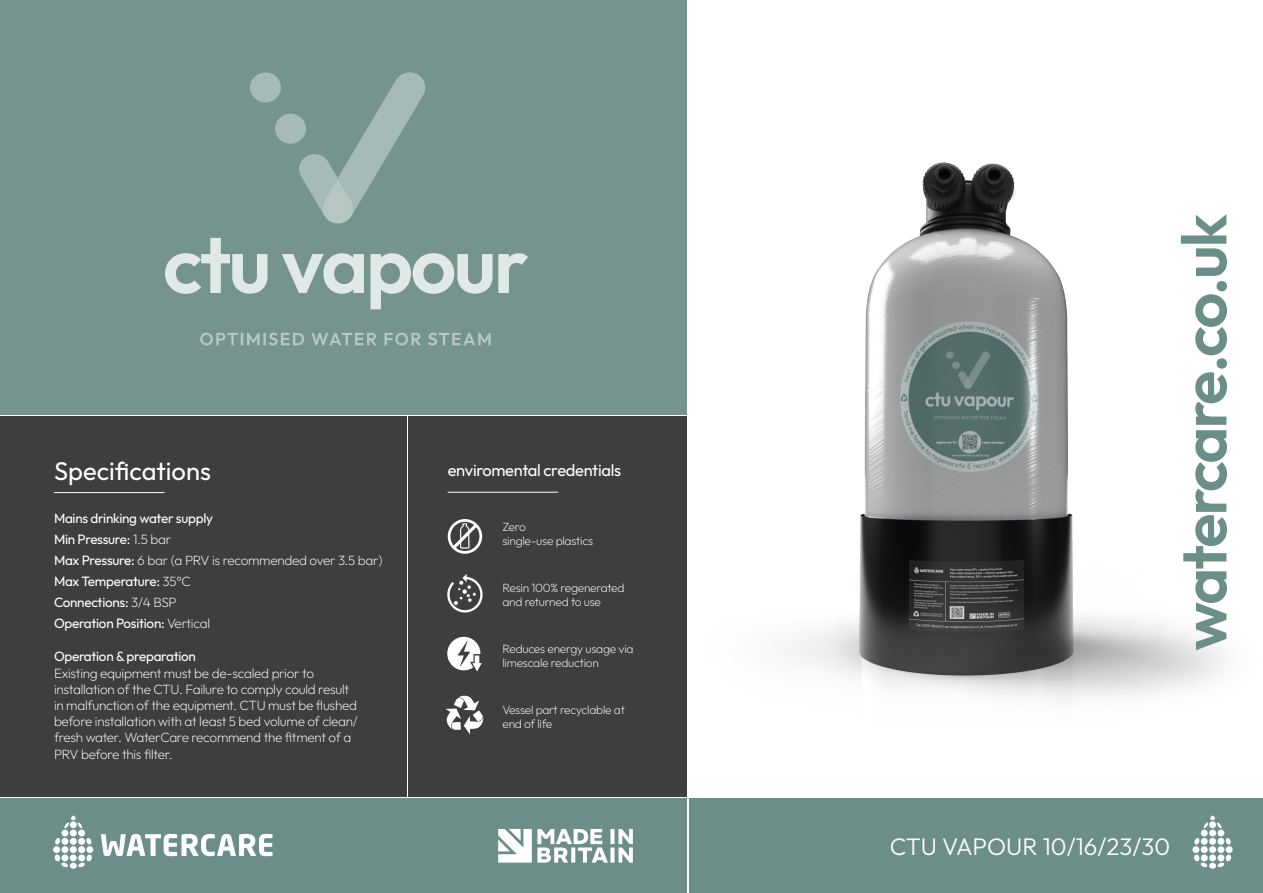
<style>
.page{position:relative;width:1263px;height:893px;background:#fff}
.page>*{position:absolute;margin:0;border:0;box-sizing:border-box;transform-origin:0 0}
.t1{font:600 63px "Outfit";letter-spacing:-.04em;color:#6c8e89}
.t2{font:25.5px "Outfit";color:#fff}
.t3{font:300 24px "Outfit";color:#fff}
.t4{font:16.5px "Outfit";letter-spacing:-.02em;color:#fff}
.t5{font:200 13.5px/16.2px "Outfit";letter-spacing:-.02em;color:#fff}
.t6{font:13.5px/21px "Outfit";letter-spacing:-.02em;color:#fff}
.t7{font:200 12px/14.4px "Outfit";letter-spacing:-.02em;color:#fff}
.s1{font-weight:200}
</style>
<div class="page">
<div style="left:0;top:799px;width:687px;height:94px;background:#6c8e89"></div>
<img style="left:787px;top:162px;width:438px;height:538px">
<div style="left:689px;top:799px;width:574px;height:94px;background:#6c8e89"></div>
<div style="left:61px;top:830px;width:7px;height:6px;background:#fff;border-radius:50%"></div>
<div style="left:70px;top:830px;width:7px;height:6px;background:#fff;border-radius:50%"></div>
<div style="left:78px;top:830px;width:7px;height:6px;background:#fff;border-radius:50%"></div>
<div style="left:70px;top:838px;width:7px;height:7px;background:#fff;border-radius:50%"></div>
<div style="left:70px;top:846px;width:7px;height:7px;background:#fff;border-radius:50%"></div>
<div style="left:70px;top:854px;width:7px;height:7px;background:#fff;border-radius:50%"></div>
<svg style="left:64px;top:815px;width:19px;height:14px"></svg>
<svg style="left:78px;top:838px;width:15px;height:29px"></svg>
<svg style="left:53px;top:838px;width:15px;height:29px"></svg>
<div style="left:70px;top:863px;width:7px;height:6px;background:#fff;border-radius:50%"></div>
<svg style="left:101px;top:834px;width:172px;height:22px"></svg>
<div style="left:1201px;top:830px;width:7px;height:6px;background:#fff;border-radius:50%"></div>
<div style="left:1209px;top:830px;width:7px;height:6px;background:#fff;border-radius:50%"></div>
<div style="left:1217px;top:830px;width:7px;height:6px;background:#fff;border-radius:50%"></div>
<div style="left:1209px;top:838px;width:7px;height:7px;background:#fff;border-radius:50%"></div>
<div style="left:1209px;top:846px;width:7px;height:7px;background:#fff;border-radius:50%"></div>
<div style="left:1209px;top:854px;width:7px;height:7px;background:#fff;border-radius:50%"></div>
<svg style="left:1203px;top:815px;width:19px;height:14px"></svg>
<svg style="left:1217px;top:838px;width:16px;height:29px"></svg>
<svg style="left:1192px;top:838px;width:15px;height:29px"></svg>
<div style="left:1209px;top:863px;width:7px;height:6px;background:#fff;border-radius:50%"></div>
<div style="left:408px;top:416px;width:279px;height:380px;background:#3e3e3f"></div>
<div style="left:0;top:416px;width:406px;height:380px;background:#3e3e3f"></div>
<div style="left:0;top:0;width:687px;height:415px;background:#75948e"></div>
<svg style="left:498px;top:829px;width:135px;height:34px"></svg>
<hr style="left:54px;top:492px;width:111px;height:1px;background:#fff">
<hr style="left:448px;top:492px;width:110px;height:1px;background:#fff">
<svg style="left:446px;top:696px;width:37px;height:38px"></svg>
<svg style="left:447px;top:636px;width:35px;height:36px"></svg>
<svg style="left:447px;top:574px;width:36px;height:39px"></svg>
<svg style="left:448px;top:519px;width:34px;height:35px"></svg>
<svg style="left:200px;top:333px;width:291px;height:12px"></svg>
<svg style="left:165px;top:238px;width:363px;height:71px"></svg>
<svg style="left:250px;top:72px;width:176px;height:152px"></svg>
<h2 class="t2" style="left:54px;top:455px;width:158px">Specifications</h2>
<p class="t6" style="left:54px;top:508px;width:330px">Mains drinking water supply<br>Min Pressure: <span class="s1">1.5 bar<br></span>Max Pressure: <span class="s1">6 bar (a PRV is recommended over 3.5 bar)<br></span>Max Temperature: <span class="s1">35°C<br></span>Connections: <span class="s1">3/4 BSP<br></span>Operation Position: <span class="s1">Vertical</span></p>
<p class="t6" style="left:54px;top:646px;width:144px">Operation &amp; preparation</p>
<p class="t5" style="left:54px;top:665px;width:305px">Existing equipment must be de-scaled prior to installation of the CTU. Failure to comply could result in malfunction of the equipment. CTU must be flushed before installation with at least 5 bed volume of clean/ fresh water. WaterCare recommend the fitment of a PRV before this filter.</p>
<p class="t4" style="left:448px;top:460px;width:175px">enviromental credentials</p>
<p class="t7" style="left:502px;top:520px;width:92px">Zero<br>single-use plastics</p>
<p class="t7" style="left:502px;top:581px;width:124px">Resin 100% regenerated and returned to use</p>
<p class="t7" style="left:502px;top:642px;width:133px">Reduces energy usage via limescale reduction</p>
<p class="t7" style="left:502px;top:703px;width:124px">Vessel part recyclable at end of life</p>
<h1 class="t1" style="left:1163px;top:651px;width:438px;rotate:-90deg">watercare.co.uk</h1>
<h3 class="t3" style="left:890px;top:832px;width:282px">CTU VAPOUR 10/16/23/30</h3>
</div>
